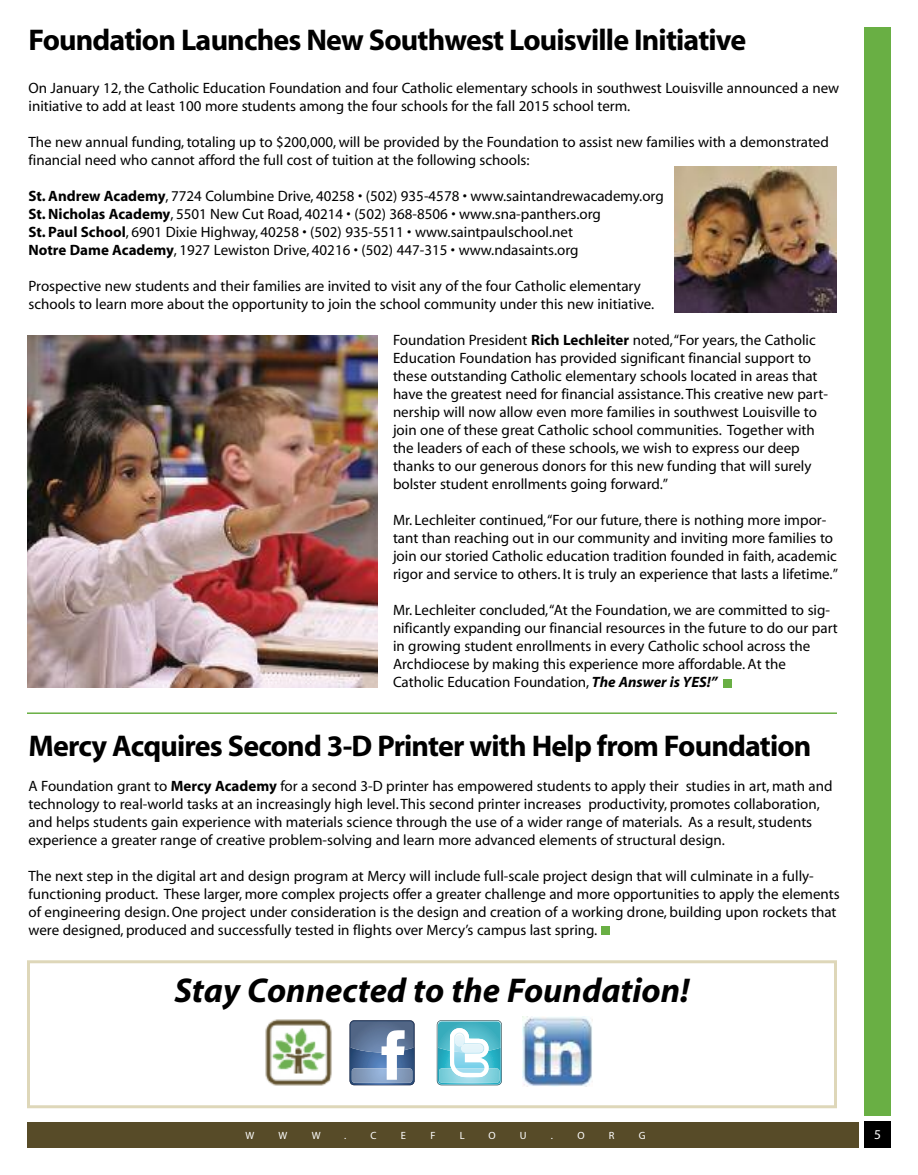
<style>
.page{position:relative;width:918px;height:1175px;background:#fff}
.page>*{position:absolute;margin:0;border:0;box-sizing:border-box;transform-origin:0 0}
.t1{font:italic 700 34.5px "Myriad";color:#000}
.t2{font:700 30px "Myriad";letter-spacing:-.03em;color:#000}
.t3{font:15px/18px "Myriad";color:#000}
.t4{font:13.5px "Myriad";color:#fff}
.t5{font:10.5px "Myriad";color:#fff}
.s1{font-weight:700}
.s2{font-weight:700;font-style:italic}
</style>
<div class="page">
<div style="left:27px;top:1122px;width:832px;height:26px;background:#574b28"></div>
<div style="left:864px;top:27px;width:27px;height:1088px;background:#69af44"></div>
<div style="left:864px;top:1121px;width:27px;height:27px;background:#000"></div>
<img style="left:27px;top:335px;width:351px;height:353px">
<img style="left:675px;top:167px;width:162px;height:145px">
<hr style="left:27px;top:712px;width:810px;height:2px;background:#69af44">
<div style="left:723px;top:679px;width:9px;height:9px;background:#69af44"></div>
<div style="left:601px;top:926px;width:9px;height:8px;background:#69af44"></div>
<svg style="left:437px;top:1020px;width:65px;height:65px"></svg>
<svg style="left:350px;top:1020px;width:65px;height:65px;background:#748bab"></svg>
<img style="left:265px;top:1019px;width:67px;height:67px">
<img style="left:522px;top:1016px;width:70px;height:70px">
<div style="left:27px;top:960px;width:810px;height:148px;border:3px solid #ded7b9"></div>
<h2 class="t2" style="left:28px;top:28px;width:719px">Foundation Launches New Southwest Louisville Initiative</h2>
<p class="t3" style="left:28px;top:80px;width:812px">On January 12, the Catholic Education Foundation and four Catholic elementary schools in southwest Louisville announced a new initiative to add at least 100 more students among the four schools for the fall 2015 school term.</p>
<p class="t3" style="left:29px;top:134px;width:802px">The new annual funding, totaling up to $200,000, will be provided by the Foundation to assist new families with a demonstrated financial need who cannot afford the full cost of tuition at the following schools:</p>
<p class="t3" style="left:29px;top:188px;width:637px"><span class="s1">St. Andrew Academy</span>, 7724 Columbine Drive, 40258 • (502) 935-4578 • www.saintandrewacademy.org <span class="s1">St. Nicholas Academy</span>, 5501 New Cut Road, 40214 • (502) 368-8506 • www.sna-panthers.org<br><span class="s1">St. Paul School</span>, 6901 Dixie Highway, 40258 • (502) 935-5511 • www.saintpaulschool.net<br><span class="s1">Notre Dame Academy</span>, 1927 Lewiston Drive, 40216 • (502) 447-315 • www.ndasaints.org</p>
<p class="t3" style="left:29px;top:278px;width:627px">Prospective new students and their families are invited to visit any of the four Catholic elementary schools to learn more about the opportunity to join the school community under this new initiative.</p>
<p class="t3" style="left:393px;top:332px;width:437px">Foundation President <span class="s1">Rich Lechleiter</span> noted,“For years, the Catholic Education Foundation has provided significant financial support to these outstanding Catholic elementary schools located in areas that have the greatest need for financial assistance.This creative new part&shy;nership will now allow even more families in southwest Louisville to join one of these great Catholic school communities. Together with the leaders of each of these schools, we wish to express our deep thanks to our generous donors for this new funding that will surely bolster student enrollments going forward.”</p>
<p class="t3" style="left:393px;top:512px;width:447px">Mr. Lechleiter continued,“For our future, there is nothing more impor&shy;tant than reaching out in our community and inviting more families to join our storied Catholic education tradition founded in faith, academic rigor and service to others. It is truly an experience that lasts a lifetime.”</p>
<p class="t3" style="left:393px;top:602px;width:446px">Mr. Lechleiter concluded,“At the Foundation, we are committed to sig&shy;nificantly expanding our financial resources in the future to do our part in growing student enrollments in every Catholic school across the Archdiocese by making this experience more affordable. At the Catholic Education Foundation, <span class="s2">The Answer is YES!”</span></p>
<h2 class="t2" style="left:29px;top:735px;width:785px">Mercy Acquires Second 3-D Printer with Help from Foundation</h2>
<p class="t3" style="left:29px;top:778px;width:806px">A Foundation grant to <span class="s1">Mercy Academy</span> for a second 3-D printer has empowered students to apply their studies in art, math and technology to real-world tasks at an increasingly high level.This second printer increases productivity, promotes collaboration, and helps students gain experience with materials science through the use of a wider range of materials. As a result, students experience a greater range of creative problem-solving and learn more advanced elements of structural design.</p>
<p class="t3" style="left:28px;top:868px;width:813px">The next step in the digital art and design program at Mercy will include full-scale project design that will culminate in a fully&shy;functioning product. These larger, more complex projects offer a greater challenge and more opportunities to apply the elements of engineering design. One project under consideration is the design and creation of a working drone, building upon rockets that were designed, produced and successfully tested in flights over Mercy’s campus last spring.</p>
<h1 class="t1" style="left:174px;top:978px;width:517px">Stay Connected to the Foundation!</h1>
<p class="t5" style="left:245px;top:1131px;width:10px">W</p>
<p class="t5" style="left:279px;top:1131px;width:10px">W</p>
<p class="t5" style="left:312px;top:1131px;width:10px">W</p>
<p class="t5" style="left:344px;top:1131px;width:4px">.</p>
<p class="t5" style="left:371px;top:1131px;width:8px">C</p>
<p class="t5" style="left:401px;top:1131px;width:7px">E</p>
<p class="t5" style="left:430px;top:1131px;width:7px">F</p>
<p class="t5" style="left:460px;top:1131px;width:6px">L</p>
<p class="t5" style="left:488px;top:1131px;width:9px">O</p>
<p class="t5" style="left:520px;top:1131px;width:8px">U</p>
<p class="t5" style="left:551px;top:1131px;width:4px">.</p>
<p class="t5" style="left:577px;top:1131px;width:9px">O</p>
<p class="t5" style="left:609px;top:1131px;width:7px">R</p>
<p class="t5" style="left:639px;top:1131px;width:8px">G</p>
<p class="t4" style="left:874px;top:1129px;width:8px">5</p>
</div>
